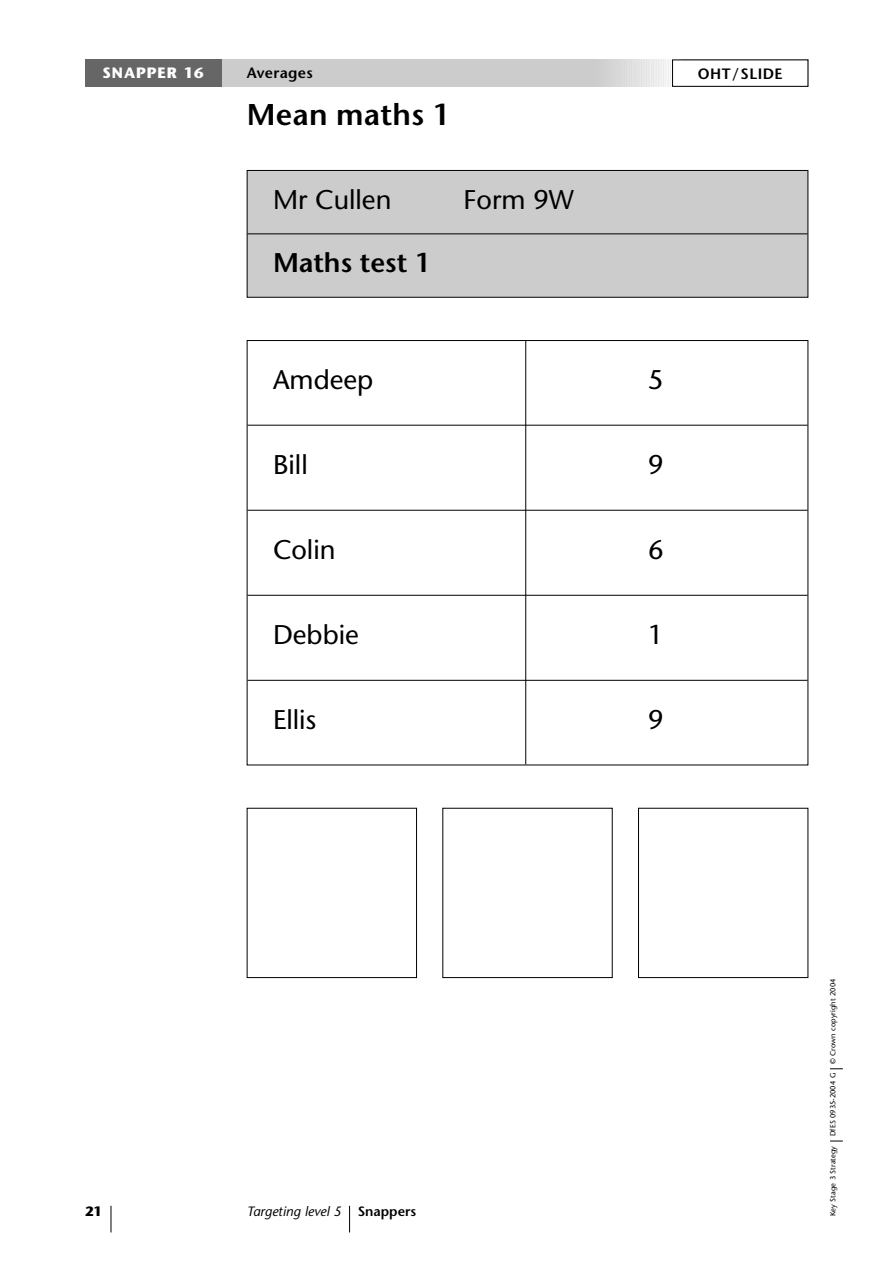
<style>
.page{position:relative;width:893px;height:1263px;background:#fff}
.page>*{position:absolute;margin:0;border:0;box-sizing:border-box;transform-origin:0 0}
.t1{font:600 30px "Stone Sans";letter-spacing:.01em;color:#000}
.t2{font:27px "Stone Sans";color:#000}
.t3{font:600 27px "Stone Sans";color:#000}
.t4{font:600 15px "Stone Sans";letter-spacing:.025em;color:#000}
.t5{font:700 15px "Stone Sans";letter-spacing:.065em;color:#fff}
.t6{font:italic 13.5px "Stone Sans";color:#000}
.t7{font:700 13.5px "Stone Sans";color:#000}
.t8{font:7.5px "Stone Sans";letter-spacing:.005em;color:#000}
.s1{font-weight:600;font-style:normal}
</style>
<div class="page">
<div style="left:247px;top:171px;width:560px;height:126px;background:#ccc"></div>
<hr style="left:247px;top:233px;width:560px;height:1px;background:#000">
<div style="left:247px;top:170px;width:561px;height:128px;border:1px solid #000"></div>
<div style="left:85px;top:60px;width:723px;height:27px;background:#ccc"></div>
<svg style="left:349px;top:1206px;width:1px;height:26px"></svg>
<svg style="left:830px;top:1068px;width:12px;height:1px"></svg>
<svg style="left:830px;top:1141px;width:12px;height:1px"></svg>
<svg style="left:111px;top:1206px;width:1px;height:26px"></svg>
<div style="left:85px;top:60px;width:136px;height:27px;background:#666"></div>
<svg style="left:613px;top:60px;width:59px;height:27px"></svg>
<div style="left:673px;top:60px;width:134px;height:26px;background:#fff"></div>
<div style="left:672px;top:60px;width:136px;height:27px;border:1px solid #000"></div>
<svg style="left:246px;top:340px;width:562px;height:638px"></svg>
<hr style="left:525px;top:340px;width:1px;height:424px;background:#000">
<h3 class="t5" style="left:103px;top:67px;width:103px">SNAPPER 16</h3>
<h3 class="t4" style="left:697px;top:68px;width:86px">OHT/SLIDE</h3>
<h3 class="t4" style="left:247px;top:67px;width:68px">Averages</h3>
<h1 class="t1" style="left:247px;top:103px;width:204px">Mean maths 1</h1>
<h2 class="t2" style="left:273px;top:189px;width:120px">Mr Cullen</h2>
<h2 class="t2" style="left:463px;top:189px;width:112px">Form 9W</h2>
<h2 class="t3" style="left:273px;top:252px;width:159px">Maths test 1</h2>
<h2 class="t2" style="left:273px;top:369px;width:102px">Amdeep</h2>
<h2 class="t2" style="left:648px;top:369px;width:17px">5</h2>
<h2 class="t2" style="left:273px;top:454px;width:36px">Bill</h2>
<h2 class="t2" style="left:648px;top:454px;width:17px">9</h2>
<h2 class="t2" style="left:273px;top:539px;width:64px">Colin</h2>
<h2 class="t2" style="left:648px;top:539px;width:17px">6</h2>
<h2 class="t2" style="left:273px;top:624px;width:87px">Debbie</h2>
<h2 class="t2" style="left:648px;top:624px;width:17px">1</h2>
<h2 class="t2" style="left:273px;top:710px;width:45px">Ellis</h2>
<h2 class="t2" style="left:648px;top:710px;width:17px">9</h2>
<h3 class="t7" style="left:85px;top:1206px;width:19px">21</h3>
<h3 class="t6" style="left:247px;top:1206px;width:171px">Targeting level 5 <span class="s1">Snappers</span></h3>
<p class="t8" style="left:830px;top:1136px;width:159px;rotate:-90deg">DfES 0935-2004 G © Crown copyright 2004</p>
<p class="t8" style="left:830px;top:1216px;width:72px;rotate:-90deg">Key Stage 3 Strategy</p>
</div>
